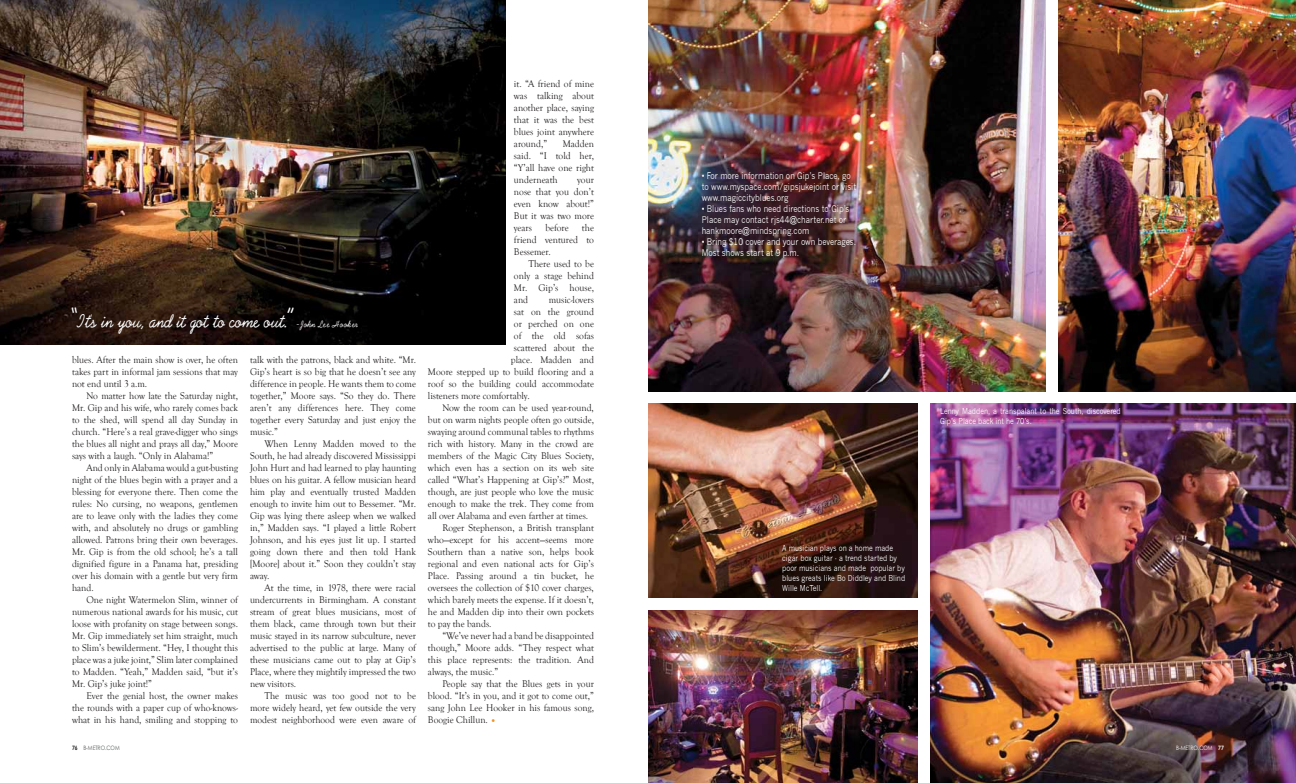
<style>
.page{position:relative;width:1296px;height:783px;background:#fff}
.page>*{position:absolute;margin:0;border:0;box-sizing:border-box;transform-origin:0 0}
.t1{font:20px "Abrazo Script S Si";color:#fff;scale:.85 1}
.t2{font:10px/12px "Goudy Old Style T";color:#231f20;text-align:justify;scale:.95 1}
.t3{font:10px "Abrazo Script S Si";color:#fff;scale:.85 1}
.t4{font:9px/11px "News Gothic";color:#fff;scale:.85 1}
.t5{font:8px/10px "News Gothic";color:#fff;scale:.85 1}
.t6{font:6px "Century Gothic";color:#58595b;scale:.85 1}
.t7{font:6px "Century Gothic";color:#fff;scale:.85 1}
.s1{font-size:30px}
.s2{font-weight:700;color:#231f20}
.s3{color:#f3901d}
.s4{font-weight:700}
</style>
<div class="page">
<img style="left:0;top:0;width:505px;height:345px">
<img style="left:648px;top:0;width:398px;height:392px">
<img style="left:1059px;top:0;width:237px;height:392px">
<img style="left:648px;top:404px;width:270px;height:194px">
<img style="left:648px;top:610px;width:270px;height:173px">
<img style="left:931px;top:404px;width:365px;height:379px">
<h1 class="t1" style="left:72px;top:311px;width:263px"><span class="s1">“</span>It's in you, and it got to come out.<span class="s1">”</span></h1>
<p class="t3" style="left:297px;top:319px;width:73px">-John Lee Hooker</p>
<p class="t2" style="left:72px;top:354px;width:176px">blues. After the main show is over, he often takes part in informal jam sessions that may not end until 3 a.m.</p>
<p class="t2" style="left:72px;top:390px;width:176px;text-indent:14px">No matter how late the Saturday night, Mr. Gip and his wife, who rarely comes back to the shed, will spend all day Sunday in church. “Here’s a real grave-digger who sings the blues all night and prays all day,” Moore says with a laugh. “Only in Alabama!”</p>
<p class="t2" style="left:72px;top:462px;width:176px;text-indent:14px">And only in Alabama would a gut-busting night of the blues begin with a prayer and a blessing for everyone there. Then come the rules: No cursing, no weapons, gentlemen are to leave only with the ladies they come with, and absolutely no drugs or gambling allowed. Patrons bring their own beverages.<br>Mr. Gip is from the old school; he’s a tall dignified figure in a Panama hat, presiding over his domain with a gentle but very firm hand.</p>
<p class="t2" style="left:72px;top:594px;width:176px;text-indent:14px">One night Watermelon Slim, winner of numerous national awards for his music, cut loose with profanity on stage between songs.<br>Mr. Gip immediately set him straight, much to Slim’s bewilderment. “Hey, I thought this place was a juke joint,” Slim later complained to Madden. “Yeah,” Madden said, “but it’s Mr. Gip’s juke joint!”</p>
<p class="t2" style="left:72px;top:690px;width:176px;text-indent:14px">Ever the genial host, the owner makes the rounds with a paper cup of who-knows&shy;what in his hand, smiling and stopping to</p>
<p class="t6" style="left:72px;top:745px;width:58px"><span class="s2">76</span> B-METRO.COM</p>
<p class="t2" style="left:250px;top:354px;width:176px">talk with the patrons, black and white. “Mr.<br>Gip’s heart is so big that he doesn’t see any difference in people. He wants them to come together,” Moore says. “So they do. There aren’t any differences here. They come together every Saturday and just enjoy the music.”</p>
<p class="t2" style="left:250px;top:438px;width:176px;text-indent:14px">When Lenny Madden moved to the South, he had already discovered Mississippi John Hurt and had learned to play haunting blues on his guitar. A fellow musician heard him play and eventually trusted Madden enough to invite him out to Bessemer. “Mr.<br>Gip was lying there asleep when we walked in,” Madden says. “I played a little Robert Johnson, and his eyes just lit up. I started going down there and then told Hank [Moore] about it.” Soon they couldn’t stay away.</p>
<p class="t2" style="left:250px;top:582px;width:176px;text-indent:14px">At the time, in 1978, there were racial undercurrents in Birmingham. A constant stream of great blues musicians, most of them black, came through town but their music stayed in its narrow subculture, never advertised to the public at large. Many of these musicians came out to play at Gip’s Place, where they mightily impressed the two new visitors.</p>
<p class="t2" style="left:250px;top:690px;width:176px;text-indent:14px">The music was too good not to be more widely heard, yet few outside the very modest neighborhood were even aware of</p>
<p class="t2" style="left:514px;top:78px;width:86px">it. “A friend of mine was talking about another place, saying that it was the best blues joint anywhere around,”</p>
<p class="t2" style="left:514px;top:138px;width:86px;text-indent:49px">Madden said. “I told her, “Y’all have one right underneath</p>
<p class="t2" style="left:514px;top:174px;width:86px;text-indent:63px">your nose that you don’t even know about!” But it was two more years</p>
<p class="t2" style="left:545px;top:222px;width:26px">before</p>
<p class="t2" style="left:514px;top:222px;width:86px;text-indent:68px">the friend ventured to Bessemer.</p>
<p class="t2" style="left:514px;top:258px;width:86px;text-indent:14px">There used to be only a stage behind Mr. Gip’s house, and</p>
<p class="t2" style="left:549px;top:294px;width:49px">music-lovers</p>
<p class="t2" style="left:514px;top:306px;width:86px">sat on the ground</p>
<p class="t2" style="left:514px;top:318px;width:86px">or perched on one</p>
<p class="t2" style="left:514px;top:330px;width:86px">of the old sofas</p>
<p class="t2" style="left:514px;top:342px;width:86px">scattered about the</p>
<p class="t2" style="left:511px;top:354px;width:89px">place. Madden and</p>
<p class="t2" style="left:428px;top:366px;width:176px">Moore stepped up to build flooring and a</p>
<p class="t2" style="left:428px;top:378px;width:176px">roof so the building could accommodate</p>
<p class="t2" style="left:428px;top:390px;width:109px">listeners more comfortably.</p>
<p class="t2" style="left:442px;top:402px;width:161px">Now the room can be used year-round,</p>
<p class="t2" style="left:428px;top:414px;width:176px">but on warm nights people often go outside,</p>
<p class="t2" style="left:428px;top:426px;width:176px">swaying around communal tables to rhythms</p>
<p class="t2" style="left:428px;top:438px;width:176px">rich with history. Many in the crowd are</p>
<p class="t2" style="left:428px;top:450px;width:176px">members of the Magic City Blues Society,</p>
<p class="t2" style="left:428px;top:462px;width:176px">which even has a section on its web site</p>
<p class="t2" style="left:428px;top:474px;width:176px">called “What’s Happening at Gip’s?” Most,</p>
<p class="t2" style="left:428px;top:486px;width:176px">though, are just people who love the music</p>
<p class="t2" style="left:428px;top:498px;width:176px">enough to make the trek. They come from</p>
<p class="t2" style="left:428px;top:510px;width:170px">all over Alabama and even farther at times.</p>
<p class="t2" style="left:442px;top:522px;width:161px">Roger Stephenson, a British transplant</p>
<p class="t2" style="left:428px;top:534px;width:176px">who—except for his accent—seems more</p>
<p class="t2" style="left:428px;top:546px;width:176px">Southern than a native son, helps book</p>
<p class="t2" style="left:428px;top:558px;width:176px">regional and even national acts for Gip’s</p>
<p class="t2" style="left:428px;top:570px;width:176px">Place. Passing around a tin bucket, he</p>
<p class="t2" style="left:428px;top:582px;width:176px">oversees the collection of $10 cover charges,</p>
<p class="t2" style="left:428px;top:594px;width:176px">which barely meets the expense. If it doesn’t,</p>
<p class="t2" style="left:428px;top:606px;width:176px">he and Madden dip into their own pockets</p>
<p class="t2" style="left:428px;top:618px;width:68px">to pay the bands.</p>
<p class="t2" style="left:442px;top:630px;width:161px">“We’ve never had a band be disappointed</p>
<p class="t2" style="left:428px;top:642px;width:176px">though,” Moore adds. “They respect what</p>
<p class="t2" style="left:428px;top:654px;width:176px">this place represents: the tradition. And</p>
<p class="t2" style="left:428px;top:666px;width:76px">always, the music.”</p>
<p class="t2" style="left:442px;top:678px;width:161px">People say that the Blues gets in your</p>
<p class="t2" style="left:428px;top:690px;width:176px">blood. “It’s in you, and it got to come out,”</p>
<p class="t2" style="left:428px;top:702px;width:176px">sang John Lee Hooker in his famous song,</p>
<p class="t2" style="left:428px;top:714px;width:74px">Boogie Chillun. <span class="s3">•</span></p>
<p class="t4" style="left:702px;top:170px;width:183px">• For more information on Gip’s Place, go to www.myspace.com/gipsjukejoint or visit www.magiccityblues.org</p>
<p class="t4" style="left:702px;top:203px;width:175px">• Blues fans who need directions to Gip’s<br>Place may contact rjs44@charter.net or hankmoore@mindspring.com</p>
<p class="t4" style="left:702px;top:236px;width:183px">• Bring $10 cover and your own beverages.<br>Most shows start at 9 p.m.</p>
<p class="t5" style="left:940px;top:406px;width:214px">Lenny Madden, a transpalant to the South, discovered<br>Gip’s Place back int he 70’s.</p>
<p class="t5" style="left:782px;top:543px;width:146px">A musician plays on a home made cigar box guitar - a trend started by poor musicians and made popular by blues greats like Bo Diddley and Blind<br>Wille McTell.</p>
<p class="t7" style="left:1176px;top:745px;width:58px">B-METRO.COM <span class="s4">77</span></p>
</div>
